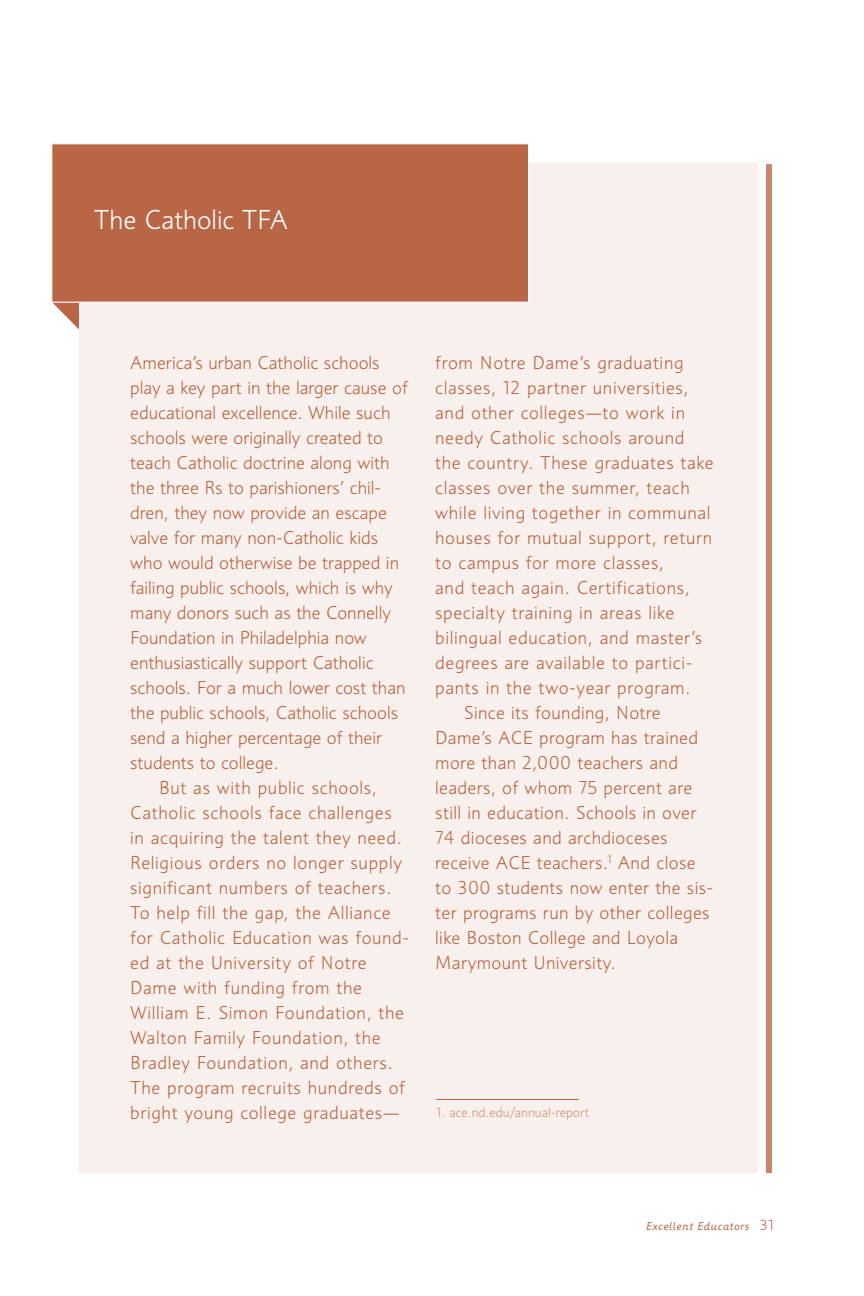
<style>
.page{position:relative;width:864px;height:1296px;background:#fff}
.page>*{position:absolute;margin:0;border:0;box-sizing:border-box;transform-origin:0 0}
.t1{font:300 26.4px "Informa";color:#fff}
.t2{font:300 18px "Informa";letter-spacing:.02em;color:#b86645}
.t3{font:300 18px "Informa";color:#b86645}
.t4{font:300 13px "Informa";color:#ce947d}
.t5{font:italic 11px "Informa";letter-spacing:.06em;color:#b86645}
.s1{font-weight:300;font-style:normal;font-size:14px}
</style>
<div class="page">
<div style="left:766px;top:164px;width:6px;height:1009px;background:#c7856a"></div>
<svg style="left:53px;top:303px;width:27px;height:28px"></svg>
<div style="left:80px;top:164px;width:678px;height:1009px;background:#f8f0ec"></div>
<div style="left:51px;top:143px;width:478px;height:160px;background:#b86645;border:1px solid #fff"></div>
<hr style="left:436px;top:1099px;width:143px;height:1px;background:#b86645">
<h1 class="t1" style="left:94px;top:204px;width:195px">The Catholic TFA</h1>
<p class="t3" style="left:130px;top:352px;width:251px">America’s urban Catholic schools</p>
<p class="t3" style="left:130px;top:377px;width:279px">play a key part in the larger cause of</p>
<p class="t3" style="left:130px;top:402px;width:262px">educational excellence. While such</p>
<p class="t3" style="left:130px;top:427px;width:254px">schools were originally created to</p>
<p class="t3" style="left:130px;top:452px;width:261px">teach Catholic doctrine along with</p>
<p class="t3" style="left:130px;top:477px;width:253px">the three Rs to parishioners’ chil-</p>
<p class="t3" style="left:130px;top:502px;width:258px">dren, they now provide an escape</p>
<p class="t3" style="left:130px;top:527px;width:250px">valve for many non-Catholic kids</p>
<p class="t3" style="left:130px;top:552px;width:270px">who would otherwise be trapped in</p>
<p class="t3" style="left:130px;top:577px;width:264px">failing public schools, which is why</p>
<p class="t3" style="left:130px;top:602px;width:262px">many donors such as the Connelly</p>
<p class="t3" style="left:130px;top:627px;width:238px">Foundation in Philadelphia now</p>
<p class="t3" style="left:130px;top:652px;width:245px">enthusiastically support Catholic</p>
<p class="t3" style="left:130px;top:677px;width:277px">schools. For a much lower cost than</p>
<p class="t3" style="left:130px;top:702px;width:269px">the public schools, Catholic schools</p>
<p class="t3" style="left:130px;top:727px;width:254px">send a higher percentage of their</p>
<p class="t3" style="left:130px;top:752px;width:150px">students to college.</p>
<p class="t2" style="left:159px;top:777px;width:219px">But as with public schools,</p>
<p class="t2" style="left:130px;top:802px;width:263px">Catholic schools face challenges</p>
<p class="t2" style="left:130px;top:827px;width:273px">in acquiring the talent they need.</p>
<p class="t2" style="left:130px;top:852px;width:273px">Religious orders no longer supply</p>
<p class="t2" style="left:130px;top:877px;width:263px">significant numbers of teachers.</p>
<p class="t2" style="left:130px;top:902px;width:262px">To help fill the gap, the Alliance</p>
<p class="t2" style="left:130px;top:927px;width:281px">for Catholic Education was found-</p>
<p class="t2" style="left:130px;top:952px;width:238px">ed at the University of Notre</p>
<p class="t2" style="left:130px;top:977px;width:233px">Dame with funding from the</p>
<p class="t2" style="left:130px;top:1002px;width:275px">William E. Simon Foundation, the</p>
<p class="t2" style="left:130px;top:1027px;width:252px">Walton Family Foundation, the</p>
<p class="t2" style="left:130px;top:1052px;width:264px">Bradley Foundation, and others.</p>
<p class="t2" style="left:130px;top:1077px;width:276px">The program recruits hundreds of</p>
<p class="t2" style="left:130px;top:1102px;width:271px">bright young college graduates—</p>
<p class="t2" style="left:435px;top:352px;width:250px">from Notre Dame’s graduating</p>
<p class="t2" style="left:435px;top:377px;width:255px">classes, 12 partner universities,</p>
<p class="t2" style="left:435px;top:402px;width:251px">and other colleges—to work in</p>
<p class="t2" style="left:435px;top:427px;width:251px">needy Catholic schools around</p>
<p class="t2" style="left:435px;top:452px;width:280px">the country. These graduates take</p>
<p class="t2" style="left:435px;top:477px;width:256px">classes over the summer, teach</p>
<p class="t2" style="left:435px;top:502px;width:277px">while living together in communal</p>
<p class="t2" style="left:435px;top:527px;width:278px">houses for mutual support, return</p>
<p class="t2" style="left:435px;top:552px;width:230px">to campus for more classes,</p>
<p class="t2" style="left:435px;top:577px;width:256px">and teach again. Certifications,</p>
<p class="t2" style="left:435px;top:602px;width:241px">specialty training in areas like</p>
<p class="t2" style="left:435px;top:627px;width:268px">bilingual education, and master’s</p>
<p class="t2" style="left:435px;top:652px;width:259px">degrees are available to partici-</p>
<p class="t2" style="left:435px;top:677px;width:257px">pants in the two-year program.</p>
<p class="t2" style="left:464px;top:702px;width:198px">Since its founding, Notre</p>
<p class="t2" style="left:435px;top:727px;width:264px">Dame’s ACE program has trained</p>
<p class="t2" style="left:435px;top:752px;width:244px">more than 2,000 teachers and</p>
<p class="t2" style="left:435px;top:777px;width:259px">leaders, of whom 75 percent are</p>
<p class="t2" style="left:435px;top:802px;width:263px">still in education. Schools in over</p>
<p class="t2" style="left:435px;top:827px;width:234px">74 dioceses and archdioceses</p>
<p class="t2" style="left:435px;top:852px;width:262px">receive ACE teachers.<sup>1</sup> And close</p>
<p class="t2" style="left:435px;top:877px;width:279px">to 300 students now enter the sis-</p>
<p class="t2" style="left:435px;top:902px;width:276px">ter programs run by other colleges</p>
<p class="t2" style="left:435px;top:927px;width:245px">like Boston College and Loyola</p>
<p class="t2" style="left:435px;top:952px;width:182px">Marymount University.</p>
<p class="t4" style="left:436px;top:1105px;width:154px">1. ace.nd.edu/annual-report</p>
<p class="t5" style="left:646px;top:1219px;width:130px">Excellent Educators <span class="s1">31</span></p>
</div>
